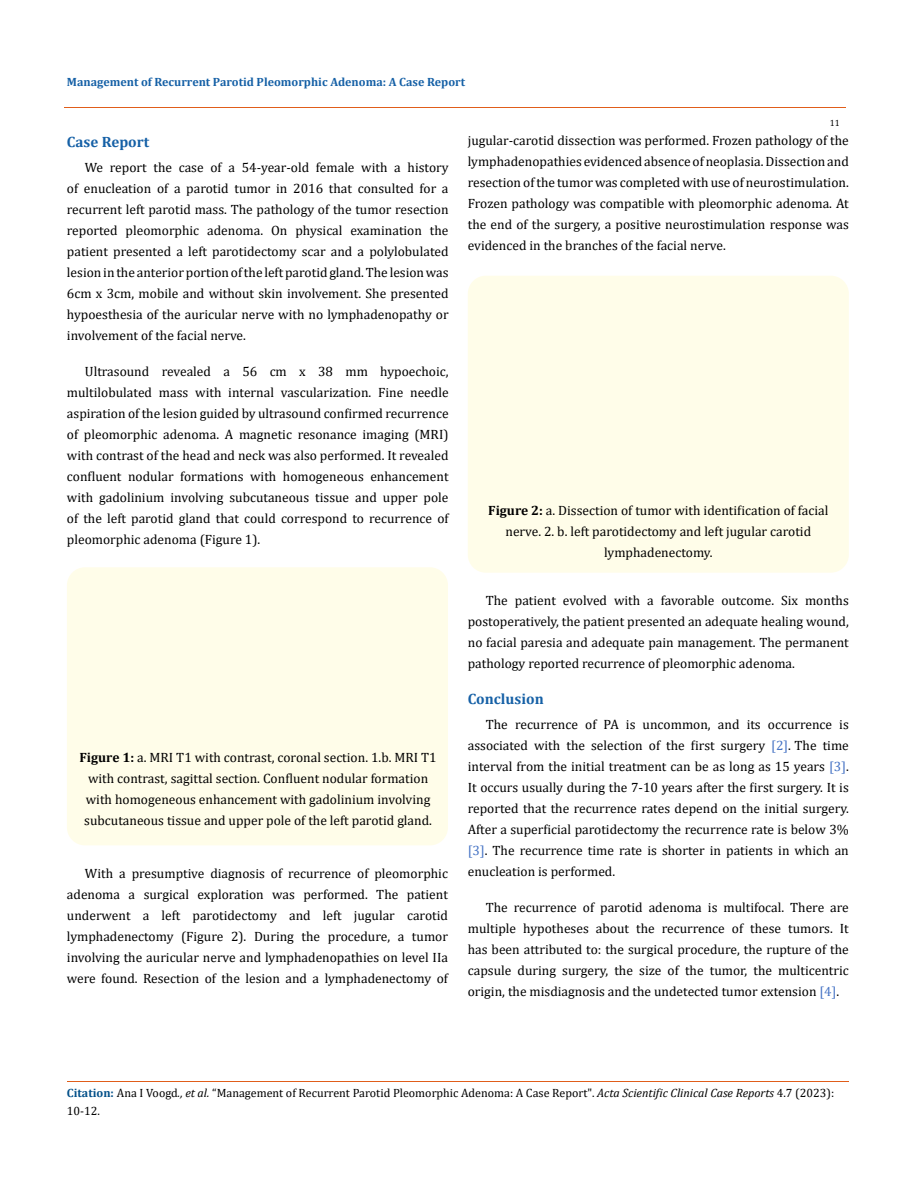
<style>
.page{position:relative;width:917px;height:1188px;background:#fff}
.page>*{position:absolute;margin:0;border:0;box-sizing:border-box;transform-origin:0 0}
.t1{font:700 15px "Cambria";color:#1560a6}
.t2{font:13.5px/21px "Cambria";color:#000;text-align:justify}
.t3{font:12px/18px "Cambria";color:#000}
.t4{font:700 12px "Cambria";color:#1560a6}
.t5{font:9px "Cambria";color:#000}
.s1{font-weight:700}
.s2{color:#4472c4}
.s3{font-weight:700;color:#035089}
.s4{font-style:italic}
</style>
<div class="page">
<div style="left:67px;top:567px;width:381px;height:278px;background:#fffde9;border-radius:18px"></div>
<div style="left:468px;top:276px;width:380px;height:297px;background:#fffde9;border-radius:18px"></div>
<hr style="left:64px;top:108px;width:781px;height:1px;background:#e05d1a">
<hr style="left:67px;top:1082px;width:781px;height:1px;background:#e05d1a">
<p class="t4" style="left:67px;top:73px;width:399px">Management of Recurrent Parotid Pleomorphic Adenoma: A Case Report</p>
<p class="t5" style="left:829px;top:118px;width:11px">11</p>
<p class="t1" style="left:67px;top:131px;width:84px">Case Report</p>
<p class="t2" style="left:67px;top:157px;width:383px;text-indent:18px">We report the case of a 54-year-old female with a history of enucleation of a parotid tumor in 2016 that consulted for a recurrent left parotid mass. The pathology of the tumor resection reported pleomorphic adenoma. On physical examination the patient presented a left parotidectomy scar and a polylobulated lesion in the anterior portion of the left parotid gland. The lesion was 6cm x 3cm, mobile and without skin involvement. She presented hypoesthesia of the auricular nerve with no lymphadenopathy or involvement of the facial nerve.</p>
<p class="t2" style="left:67px;top:361px;width:383px;text-indent:18px">Ultrasound revealed a 56 cm x 38 mm hypoechoic, multilobulated mass with internal vascularization. Fine needle aspiration of the lesion guided by ultrasound confirmed recurrence of pleomorphic adenoma. A magnetic resonance imaging (MRI) with contrast of the head and neck was also performed. It revealed confluent nodular formations with homogeneous enhancement with gadolinium involving subcutaneous tissue and upper pole of the left parotid gland that could correspond to recurrence of pleomorphic adenoma (Figure 1).</p>
<p class="t2" style="left:79px;top:747px;width:358px;text-align:center"><span class="s1">Figure 1:</span> a. MRI T1 with contrast, coronal section. 1.b. MRI T1 with contrast, sagittal section. Confluent nodular formation with homogeneous enhancement with gadolinium involving subcutaneous tissue and upper pole of the left parotid gland.</p>
<p class="t2" style="left:67px;top:862px;width:382px;text-indent:18px">With a presumptive diagnosis of recurrence of pleomorphic adenoma a surgical exploration was performed. The patient underwent a left parotidectomy and left jugular carotid lymphadenectomy (Figure 2). During the procedure, a tumor involving the auricular nerve and lymphadenopathies on level IIa were found. Resection of the lesion and a lymphadenectomy of</p>
<p class="t2" style="left:468px;top:130px;width:382px">jugular-carotid dissection was performed. Frozen pathology of the lymphadenopathies evidenced absence of neoplasia. Dissection and resection of the tumor was completed with use of neurostimulation.<br>Frozen pathology was compatible with pleomorphic adenoma. At the end of the surgery, a positive neurostimulation response was evidenced in the branches of the facial nerve.</p>
<p class="t2" style="left:488px;top:500px;width:341px;text-align:center"><span class="s1">Figure 2:</span> a. Dissection of tumor with identification of facial nerve. 2. b. left parotidectomy and left jugular carotid lymphadenectomy.</p>
<p class="t2" style="left:468px;top:589px;width:382px;text-indent:18px">The patient evolved with a favorable outcome. Six months postoperatively, the patient presented an adequate healing wound, no facial paresia and adequate pain management. The permanent pathology reported recurrence of pleomorphic adenoma.</p>
<p class="t1" style="left:468px;top:688px;width:77px">Conclusion</p>
<p class="t2" style="left:468px;top:714px;width:382px;text-indent:18px">The recurrence of PA is uncommon, and its occurrence is associated with the selection of the first surgery <span class="s2">[2]</span>. The time interval from the initial treatment can be as long as 15 years <span class="s2">[3]</span>.<br>It occurs usually during the 7-10 years after the first surgery. It is reported that the recurrence rates depend on the initial surgery.<br>After a superficial parotidectomy the recurrence rate is below 3% <span class="s2">[3]</span>. The recurrence time rate is shorter in patients in which an enucleation is performed.</p>
<p class="t2" style="left:468px;top:897px;width:382px;text-indent:18px">The recurrence of parotid adenoma is multifocal. There are multiple hypotheses about the recurrence of these tumors. It has been attributed to: the surgical procedure, the rupture of the capsule during surgery, the size of the tumor, the multicentric origin, the misdiagnosis and the undetected tumor extension <span class="s2">[4]</span>.</p>
<p class="t3" style="left:67px;top:1084px;width:768px"><span class="s3">Citation:</span> Ana I Voogd<span class="s4">., et al.</span> “Management of Recurrent Parotid Pleomorphic Adenoma: A Case Report". <span class="s4">Acta Scientific Clinical Case Reports</span> 4.7 (2023):<br>10-12.</p>
</div>
